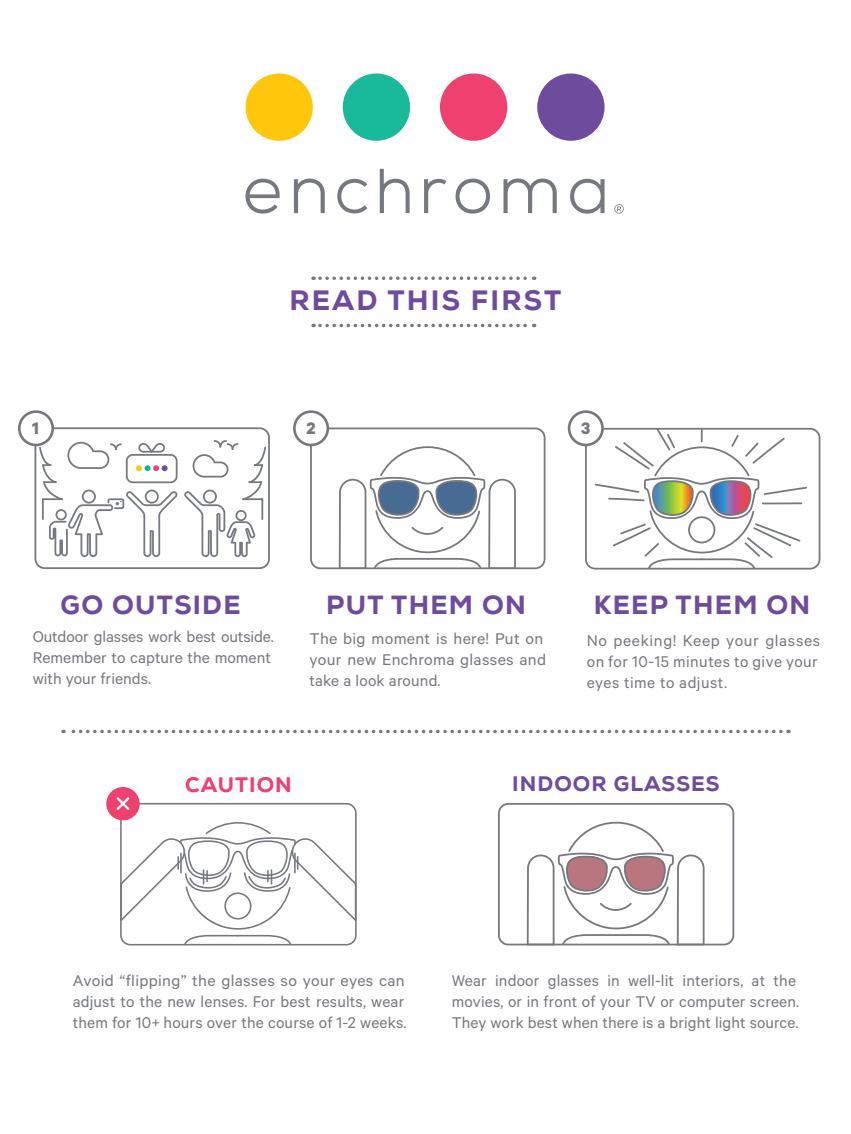
<style>
.page{position:relative;width:851px;height:1134px;background:#fff}
.page>*{position:absolute;margin:0;border:0;box-sizing:border-box;transform-origin:0 0}
.t1{font:800 28px "Nexa";letter-spacing:.075em;color:#6f4b9e}
.t2{font:800 26.25px "Nexa";letter-spacing:.05em;color:#6f4b9e}
.t3{font:800 21px "Nexa";letter-spacing:.05em;color:#6f4b9e}
.t4{font:800 21px "Nexa";letter-spacing:.05em;color:#ef4070}
.t5{font:700 18.72px "Calibre";color:#75787e}
.t6{font:17.5px/21px "Calibre";letter-spacing:.01em;color:#75787e}
</style>
<div class="page">
<svg style="left:498px;top:803px;width:236px;height:142px"></svg>
<svg style="left:310px;top:428px;width:235px;height:141px"></svg>
<svg style="left:585px;top:428px;width:235px;height:142px"></svg>
<div style="left:18px;top:410px;width:36px;height:36px;border:3px solid #75787e;border-radius:50%"></div>
<div style="left:106px;top:787px;width:34px;height:33px;background:#ef4070;border-radius:50%"></div>
<div style="left:294px;top:412px;width:34px;height:33px;background:#fff;border-radius:50%"></div>
<div style="left:293px;top:410px;width:36px;height:36px;border:3px solid #75787e;border-radius:50%"></div>
<div style="left:569px;top:412px;width:33px;height:33px;background:#fff;border-radius:50%"></div>
<div style="left:567px;top:410px;width:36px;height:36px;border:3px solid #75787e;border-radius:50%"></div>
<svg style="left:116px;top:797px;width:240px;height:148px"></svg>
<svg style="left:34px;top:427px;width:236px;height:142px"></svg>
<svg style="left:245px;top:179px;width:35px;height:35px"></svg>
<svg style="left:294px;top:179px;width:31px;height:34px"></svg>
<svg style="left:337px;top:179px;width:30px;height:34px"></svg>
<svg style="left:380px;top:169px;width:29px;height:44px"></svg>
<svg style="left:424px;top:179px;width:22px;height:34px"></svg>
<svg style="left:455px;top:179px;width:35px;height:35px"></svg>
<svg style="left:503px;top:179px;width:53px;height:34px"></svg>
<svg style="left:570px;top:179px;width:34px;height:35px"></svg>
<div style="left:245px;top:74px;width:68px;height:67px;background:#fec70c;border-radius:50%"></div>
<div style="left:343px;top:74px;width:67px;height:67px;background:#18ba9b;border-radius:50%"></div>
<div style="left:440px;top:74px;width:67px;height:67px;background:#ef4070;border-radius:50%"></div>
<div style="left:537px;top:74px;width:67px;height:67px;background:#6f4b9e;border-radius:50%"></div>
<svg style="left:614px;top:204px;width:9px;height:10px"></svg>
<svg style="left:320px;top:277px;width:214px;height:3px"></svg>
<svg style="left:63px;top:730px;width:718px;height:3px"></svg>
<svg style="left:320px;top:324px;width:214px;height:3px"></svg>
<h1 class="t1" style="left:289px;top:283px;width:273px">READ THIS FIRST</h1>
<p class="t5" style="left:32px;top:417px;width:8px">1</p>
<p class="t5" style="left:306px;top:417px;width:11px">2</p>
<p class="t5" style="left:581px;top:417px;width:11px">3</p>
<h2 class="t2" style="left:61px;top:589px;width:181px">GO OUTSIDE</h2>
<h2 class="t2" style="left:326px;top:589px;width:201px">PUT THEM ON</h2>
<h2 class="t2" style="left:593px;top:589px;width:218px">KEEP THEM ON</h2>
<p class="t6" style="left:33px;top:625px;width:242px">Outdoor glasses work best outside.<br>Remember to capture the moment with your friends.</p>
<p class="t6" style="left:309px;top:628px;width:238px">The big moment is here! Put on your new Enchroma glasses and take a look around.</p>
<p class="t6" style="left:586px;top:629px;width:235px">No peeking! Keep your glasses on for 10-15 minutes to give your eyes time to adjust.</p>
<p class="t4" style="left:185px;top:771px;width:108px">CAUTION</p>
<p class="t3" style="left:512px;top:770px;width:209px">INDOOR GLASSES</p>
<p class="t6" style="left:73px;top:970px;width:335px">Avoid “flipping” the glasses so your eyes can adjust to the new lenses. For best results, wear them for 10+ hours over the course of 1-2 weeks.</p>
<p class="t6" style="left:451px;top:970px;width:349px">Wear indoor glasses in well-lit interiors, at the movies, or in front of your TV or computer screen.<br>They work best when there is a bright light source.</p>
</div>
